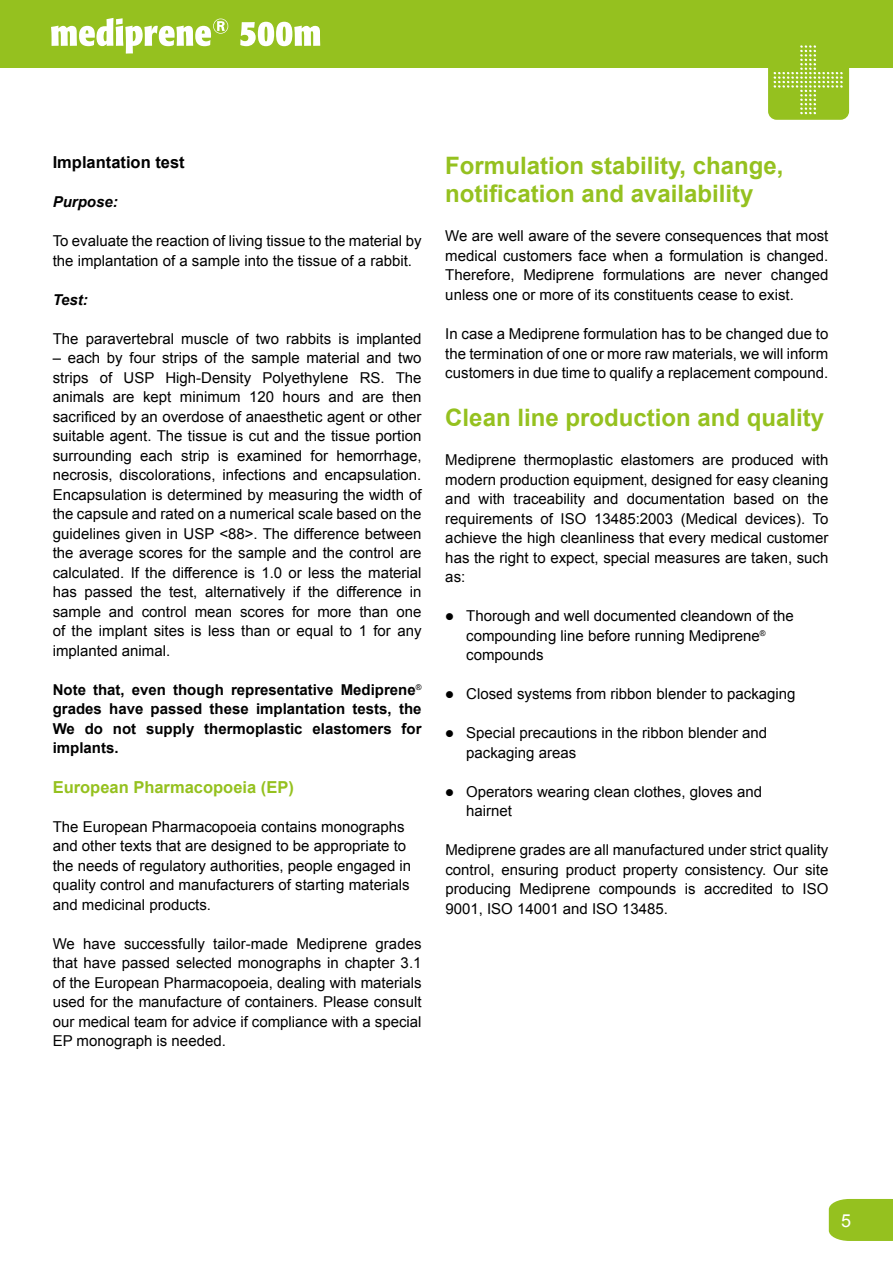
<style>
.page{position:relative;width:893px;height:1263px;background:#fff}
.page>*{position:absolute;margin:0;border:0;box-sizing:border-box;transform-origin:0 0}
.t1{font:700 24px/28.8px "Arial";color:#95c11f}
.t2{font:18px "Arial";color:#fff}
.t3{font:700 16.5px "Arial";color:#95c11f}
.t4{font:700 16.5px "Arial";color:#000}
.t5{font:15px/19.5px "Arial";color:#000;text-align:justify}
.t6{font:700 15px/19.5px "Arial";color:#000;text-align:justify}
.t7{font:italic 700 15px "Arial";color:#000}
</style>
<div class="page">
<div style="left:0;top:0;width:893px;height:68px;background:#95c11f"></div>
<div style="left:768px;top:39px;width:81px;height:81px;background:#95c11f;border-radius:9px"></div>
<svg style="left:773px;top:45px;width:70px;height:69px"></svg>
<div style="left:829px;top:1199px;width:64px;height:42px;background:#95c11f"></div>
<svg style="left:51px;top:18px;width:177px;height:36px"></svg>
<svg style="left:240px;top:22px;width:80px;height:24px"></svg>
<p class="t4" style="left:53px;top:151px;width:134px">Implantation test</p>
<p class="t7" style="left:53px;top:192px;width:67px">Purpose:</p>
<p class="t5" style="left:53px;top:231px;width:370px">To evaluate the reaction of living tissue to the material by the implantation of a sample into the tissue of a rabbit.</p>
<p class="t7" style="left:53px;top:289px;width:37px">Test:</p>
<p class="t5" style="left:53px;top:329px;width:370px">The paravertebral muscle of two rabbits is implanted</p>
<p class="t5" style="left:53px;top:348px;width:370px">– each by four strips of the sample material and two strips of USP High-Density Polyethylene RS. The animals are kept minimum 120 hours and are then sacrificed by an overdose of anaesthetic agent or other suitable agent. The tissue is cut and the tissue portion surrounding each strip is examined for hemorrhage, necrosis, discolorations, infections and encapsulation.<br>Encapsulation is determined by measuring the width of the capsule and rated on a numerical scale based on the guidelines given in USP &lt;88&gt;. The difference between the average scores for the sample and the control are calculated. If the difference is 1.0 or less the material has passed the test, alternatively if the difference in sample and control mean scores for more than one of the implant sites is less than or equal to 1 for any implanted animal.</p>
<p class="t6" style="left:53px;top:680px;width:370px">Note that, even though representative Mediprene<sup>® </sup>grades have passed these implantation tests, the We do not supply thermoplastic elastomers for implants.</p>
<p class="t3" style="left:53px;top:776px;width:243px">European Pharmacopoeia (EP)</p>
<p class="t5" style="left:53px;top:817px;width:360px;text-align:left">The European Pharmacopoeia contains monographs and other texts that are designed to be appropriate to the needs of regulatory authorities, people engaged in quality control and manufacturers of starting materials and medicinal products.</p>
<p class="t5" style="left:53px;top:934px;width:370px">We have successfully tailor-made Mediprene grades that have passed selected monographs in chapter 3.1 of the European Pharmacopoeia, dealing with materials used for the manufacture of containers. Please consult our medical team for advice if compliance with a special EP monograph is needed.</p>
<h1 class="t1" style="left:445px;top:152px;width:340px">Formulation stability, change, notification and availability</h1>
<p class="t5" style="left:445px;top:227px;width:385px">We are well aware of the severe consequences that most medical customers face when a formulation is changed.<br>Therefore, Mediprene formulations are never changed unless one or more of its constituents cease to exist.</p>
<p class="t5" style="left:445px;top:324px;width:385px">In case a Mediprene formulation has to be changed due to the termination of one or more raw materials, we will inform customers in due time to qualify a replacement compound.</p>
<h1 class="t1" style="left:445px;top:404px;width:380px">Clean line production and quality</h1>
<p class="t5" style="left:445px;top:450px;width:385px">Mediprene thermoplastic elastomers are produced with modern production equipment, designed for easy cleaning and with traceability and documentation based on the requirements of ISO 13485:2003 (Medical devices). To achieve the high cleanliness that every medical customer has the right to expect, special measures are taken, such as:</p>
<p class="t5" style="left:466px;top:606px;width:329px;text-align:left;text-indent:-21px">● Thorough and well documented cleandown of the compounding line before running Mediprene<sup>® </sup>compounds</p>
<p class="t5" style="left:445px;top:684px;width:352px">● Closed systems from ribbon blender to packaging</p>
<p class="t5" style="left:466px;top:723px;width:302px;text-indent:-21px">● Special precautions in the ribbon blender and packaging areas</p>
<p class="t5" style="left:466px;top:782px;width:297px;text-indent:-21px">● Operators wearing clean clothes, gloves and hairnet</p>
<p class="t5" style="left:445px;top:840px;width:385px">Mediprene grades are all manufactured under strict quality control, ensuring product property consistency. Our site producing Mediprene compounds is accredited to ISO 9001, ISO 14001 and ISO 13485.</p>
<p class="t2" style="left:841px;top:1208px;width:12px">5</p>
</div>
